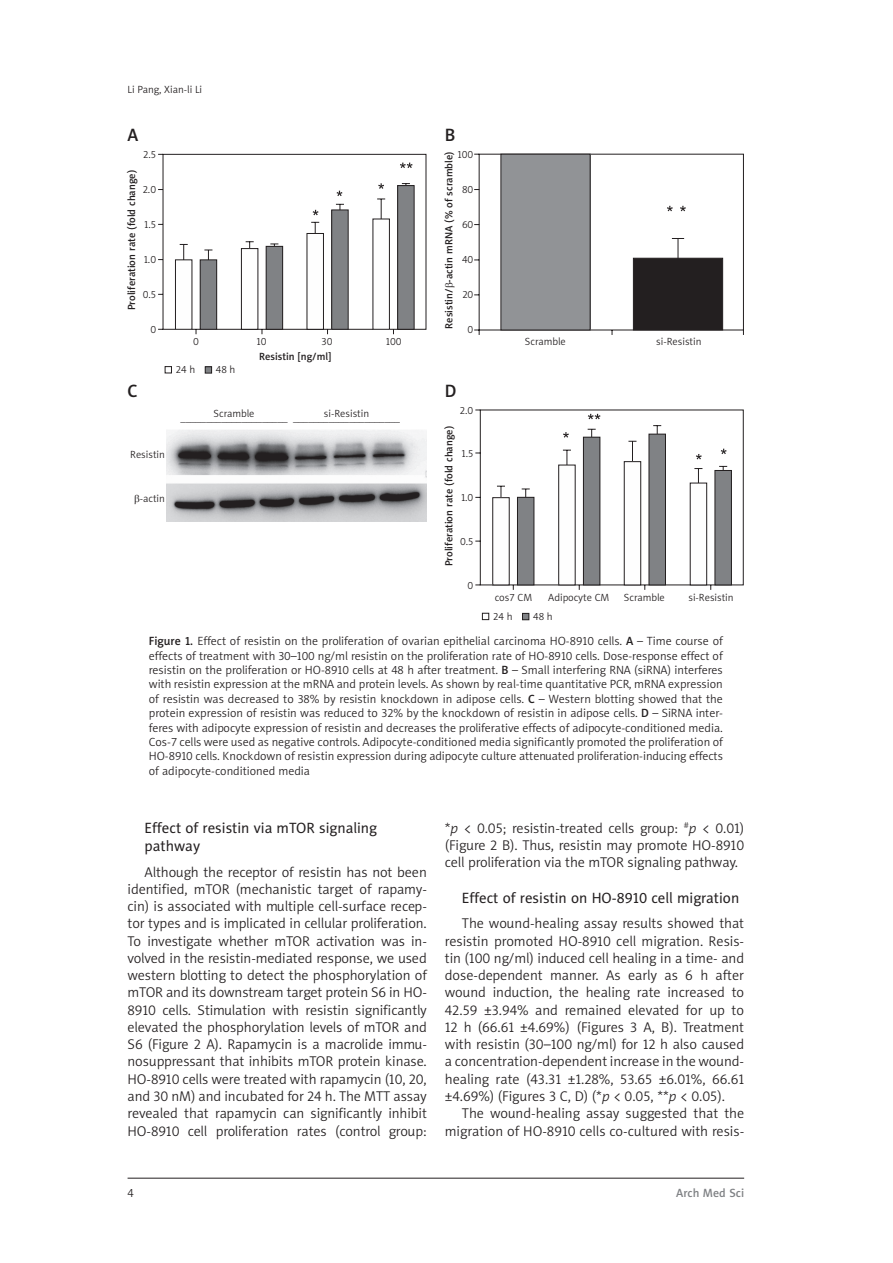
<style>
.page{position:relative;width:893px;height:1263px;background:#fff}
.page>*{position:absolute;margin:0;border:0;box-sizing:border-box;transform-origin:0 0}
.t1{font:18px "Naomi Sans EFN Medium";color:#231f20}
.t2{font:15px/18px "Naomi Sans EFN";color:#231f20}
.t3{font:14.25px/17.2px "Naomi Sans EFN Light";color:#231f20;text-align:justify}
.t4{font:12px/14.4px "Naomi Sans EFN Light";color:#231f20;text-align:justify}
.t5{font:12px "Naomi Sans EFN Medium";color:#808285}
.t6{font:10.5px "Naomi Sans EFN Light";color:#231f20}
.t7{font:10.5px "Naomi Sans EFN Medium";color:#231f20}
.s1{font-family:"Naomi Sans EFN Medium"}
.s2{font-style:italic}
</style>
<div class="page">
<hr style="left:128px;top:1178px;width:616px;height:1px;background:#231f20">
<svg style="left:158px;top:154px;width:269px;height:181px"></svg>
<svg style="left:313px;top:210px;width:5px;height:5px"></svg>
<svg style="left:337px;top:191px;width:5px;height:5px"></svg>
<svg style="left:378px;top:183px;width:6px;height:6px"></svg>
<svg style="left:400px;top:163px;width:13px;height:5px"></svg>
<div style="left:175px;top:260px;width:17px;height:69px;background:#fefefe"></div>
<div style="left:175px;top:259px;width:17px;height:71px;border:1px solid #231f20"></div>
<div style="left:241px;top:249px;width:17px;height:80px;background:#fefefe"></div>
<div style="left:241px;top:248px;width:17px;height:82px;border:1px solid #231f20"></div>
<div style="left:307px;top:233px;width:16px;height:96px;background:#fefefe"></div>
<div style="left:307px;top:233px;width:17px;height:97px;border:1px solid #231f20"></div>
<div style="left:373px;top:219px;width:16px;height:110px;background:#fefefe"></div>
<div style="left:373px;top:219px;width:17px;height:111px;border:1px solid #231f20"></div>
<div style="left:200px;top:260px;width:17px;height:69px;background:#808285"></div>
<div style="left:200px;top:259px;width:17px;height:71px;border:1px solid #231f20"></div>
<div style="left:266px;top:246px;width:17px;height:83px;background:#808285"></div>
<div style="left:266px;top:246px;width:17px;height:84px;border:1px solid #231f20"></div>
<div style="left:332px;top:210px;width:16px;height:119px;background:#808285"></div>
<div style="left:331px;top:210px;width:18px;height:120px;border:1px solid #231f20"></div>
<div style="left:398px;top:186px;width:16px;height:143px;background:#808285"></div>
<div style="left:397px;top:185px;width:17px;height:145px;border:1px solid #231f20"></div>
<div style="left:205px;top:367px;width:7px;height:6px;background:#808285"></div>
<div style="left:205px;top:366px;width:7px;height:7px;border:1px solid #231f20"></div>
<div style="left:165px;top:366px;width:7px;height:7px;border:1px solid #231f20"></div>
<svg style="left:475px;top:409px;width:269px;height:181px"></svg>
<svg style="left:563px;top:432px;width:6px;height:6px"></svg>
<svg style="left:721px;top:449px;width:6px;height:5px"></svg>
<svg style="left:696px;top:454px;width:6px;height:5px"></svg>
<svg style="left:588px;top:414px;width:12px;height:5px"></svg>
<div style="left:493px;top:498px;width:16px;height:87px;background:#fefefe"></div>
<div style="left:492px;top:497px;width:18px;height:88px;border:1px solid #231f20"></div>
<div style="left:559px;top:465px;width:16px;height:120px;background:#fefefe"></div>
<div style="left:558px;top:465px;width:17px;height:120px;border:1px solid #231f20"></div>
<div style="left:624px;top:462px;width:17px;height:123px;background:#fefefe"></div>
<div style="left:624px;top:461px;width:17px;height:124px;border:1px solid #231f20"></div>
<div style="left:690px;top:483px;width:17px;height:102px;background:#fefefe"></div>
<div style="left:690px;top:483px;width:17px;height:102px;border:1px solid #231f20"></div>
<div style="left:517px;top:497px;width:17px;height:88px;background:#808285"></div>
<div style="left:517px;top:497px;width:17px;height:88px;border:1px solid #231f20"></div>
<div style="left:583px;top:437px;width:17px;height:148px;background:#808285"></div>
<div style="left:583px;top:437px;width:17px;height:148px;border:1px solid #231f20"></div>
<div style="left:649px;top:434px;width:16px;height:151px;background:#808285"></div>
<div style="left:649px;top:434px;width:17px;height:151px;border:1px solid #231f20"></div>
<div style="left:715px;top:470px;width:16px;height:115px;background:#808285"></div>
<div style="left:715px;top:470px;width:17px;height:115px;border:1px solid #231f20"></div>
<div style="left:522px;top:613px;width:7px;height:7px;background:#808285"></div>
<div style="left:522px;top:613px;width:7px;height:7px;border:1px solid #231f20"></div>
<div style="left:482px;top:613px;width:7px;height:7px;border:1px solid #231f20"></div>
<img style="left:166px;top:430px;width:261px;height:91px">
<svg style="left:474px;top:153px;width:270px;height:182px"></svg>
<div style="left:633px;top:258px;width:90px;height:72px;background:#231f20;border:1px solid #231f20"></div>
<svg style="left:500px;top:153px;width:186px;height:178px"></svg>
<p class="t6" style="left:128px;top:83px;width:76px">Li Pang, Xian-li Li</p>
<p class="t1" style="left:128px;top:124px;width:12px">A</p>
<p class="t6" style="left:143px;top:148px;width:14px">2.5</p>
<p class="t6" style="left:143px;top:183px;width:15px">2.0</p>
<p class="t6" style="left:144px;top:218px;width:13px">1.5</p>
<p class="t6" style="left:144px;top:253px;width:14px">1.0</p>
<p class="t6" style="left:143px;top:288px;width:15px">0.5</p>
<p class="t6" style="left:150px;top:323px;width:7px">0</p>
<p class="t7" style="left:126px;top:310px;width:142px;rotate:-90deg">Proliferation rate (fold change)</p>
<p class="t6" style="left:193px;top:335px;width:7px">0</p>
<p class="t6" style="left:256px;top:335px;width:12px">10</p>
<p class="t6" style="left:322px;top:335px;width:12px">30</p>
<p class="t6" style="left:386px;top:335px;width:17px">100</p>
<p class="t7" style="left:259px;top:350px;width:74px">Resistin [ng/ml]</p>
<p class="t6" style="left:176px;top:364px;width:21px">24 h</p>
<p class="t6" style="left:216px;top:364px;width:21px">48 h</p>
<p class="t1" style="left:445px;top:124px;width:12px">B</p>
<p class="t7" style="left:443px;top:329px;width:179px;rotate:-90deg">Resistin/ -actin mRNA (% of scramble)</p>
<p class="t6" style="left:458px;top:148px;width:17px">100</p>
<p class="t6" style="left:462px;top:183px;width:13px">80</p>
<p class="t6" style="left:462px;top:218px;width:13px">60</p>
<p class="t6" style="left:462px;top:253px;width:13px">40</p>
<p class="t6" style="left:462px;top:288px;width:13px">20</p>
<p class="t6" style="left:468px;top:323px;width:7px">0</p>
<p class="t1" style="left:128px;top:380px;width:12px">C</p>
<p class="t1" style="left:445px;top:380px;width:13px">D</p>
<p class="t6" style="left:214px;top:407px;width:42px">Scramble</p>
<p class="t6" style="left:324px;top:407px;width:47px">si-Resistin</p>
<p class="t6" style="left:181px;top:412px;width:221px">_____________________ _____________________</p>
<p class="t6" style="left:130px;top:448px;width:36px">Resistin</p>
<p class="t6" style="left:140px;top:493px;width:27px">-actin</p>
<p class="t6" style="left:460px;top:404px;width:15px">2.0</p>
<p class="t6" style="left:461px;top:448px;width:13px">1.5</p>
<p class="t6" style="left:461px;top:492px;width:14px">1.0</p>
<p class="t6" style="left:460px;top:536px;width:15px">0.5</p>
<p class="t6" style="left:468px;top:579px;width:7px">0</p>
<p class="t7" style="left:443px;top:566px;width:142px;rotate:-90deg">Proliferation rate (fold change)</p>
<p class="t6" style="left:525px;top:335px;width:42px">Scramble</p>
<p class="t6" style="left:656px;top:335px;width:47px">si-Resistin</p>
<p class="t6" style="left:495px;top:591px;width:39px">cos7 CM</p>
<p class="t6" style="left:548px;top:591px;width:63px">Adipocyte CM</p>
<p class="t6" style="left:624px;top:591px;width:42px">Scramble</p>
<p class="t6" style="left:688px;top:591px;width:47px">si-Resistin</p>
<p class="t6" style="left:493px;top:610px;width:21px">24 h</p>
<p class="t6" style="left:533px;top:610px;width:21px">48 h</p>
<p class="t4" style="left:149px;top:634px;width:576px"><span class="s1">Figure 1.</span> Effect of resistin on the proliferation of ovarian epithelial carcinoma HO-8910 cells. <span class="s1">A</span> – Time course of effects of treatment with 30–100 ng/ml resistin on the proliferation rate of HO-8910 cells. Dose-response effect of resistin on the proliferation or HO-8910 cells at 48 h after treatment. <span class="s1">B</span> – Small interfering RNA (siRNA) interferes with resistin expression at the mRNA and protein levels. As shown by real-time quantitative PCR, mRNA expression of resistin was decreased to 38% by resistin knockdown in adipose cells. <span class="s1">C</span> – Western blotting showed that the protein expression of resistin was reduced to 32% by the knockdown of resistin in adipose cells. <span class="s1">D</span> – SiRNA inter&shy;feres with adipocyte expression of resistin and decreases the proliferative effects of adipocyte-conditioned media.<br>Cos-7 cells were used as negative controls. Adipocyte-conditioned media significantly promoted the proliferation of HO-8910 cells. Knockdown of resistin expression during adipocyte culture attenuated proliferation-inducing effects of adipocyte-conditioned media</p>
<p class="t2" style="left:145px;top:819px;width:234px">Effect of resistin via mTOR signaling pathway</p>
<p class="t3" style="left:128px;top:863px;width:301px;text-indent:17px">Although the receptor of resistin has not been identified, mTOR (mechanistic target of rapamy&shy;cin) is associated with multiple cell-surface recep&shy;tor types and is implicated in cellular proliferation.<br>To investigate whether mTOR activation was in&shy;volved in the resistin-mediated response, we used western blotting to detect the phosphorylation of mTOR and its downstream target protein S6 in HO-8910 cells. Stimulation with resistin significantly elevated the phosphorylation levels of mTOR and S6 (Figure 2 A). Rapamycin is a macrolide immu&shy;nosuppressant that inhibits mTOR protein kinase.<br>HO-8910 cells were treated with rapamycin (10, 20, and 30 nM) and incubated for 24 h. The MTT assay revealed that rapamycin can significantly inhibit HO-8910 cell proliferation rates (control group:</p>
<p class="t3" style="left:445px;top:819px;width:301px">*<span class="s2">p</span> &lt; 0.05; resistin-treated cells group: <sup>#</sup><span class="s2">p</span> &lt; 0.01) (Figure 2 B). Thus, resistin may promote HO-8910 cell proliferation via the mTOR signaling pathway.</p>
<p class="t2" style="left:462px;top:889px;width:279px">Effect of resistin on HO-8910 cell migration</p>
<p class="t3" style="left:445px;top:915px;width:301px;text-indent:17px">The wound-healing assay results showed that resistin promoted HO-8910 cell migration. Resis&shy;tin (100 ng/ml) induced cell healing in a time- and dose-dependent manner. As early as 6 h after wound induction, the healing rate increased to 42.59 ±3.94% and remained elevated for up to 12 h (66.61 ±4.69%) (Figures 3 A, B). Treatment with resistin (30–100 ng/ml) for 12 h also caused a concentration-dependent increase in the wound&shy;healing rate (43.31 ±1.28%, 53.65 ±6.01%, 66.61 ±4.69%) (Figures 3 C, D) (*<span class="s2">p</span> &lt; 0.05, **<span class="s2">p</span> &lt; 0.05).</p>
<p class="t3" style="left:445px;top:1105px;width:301px;text-align:right">The wound-healing assay suggested that the migration of HO-8910 cells co-cultured with resis-</p>
<p class="t4" style="left:128px;top:1186px;width:8px">4</p>
<p class="t5" style="left:676px;top:1186px;width:69px">Arch Med Sci</p>
</div>
